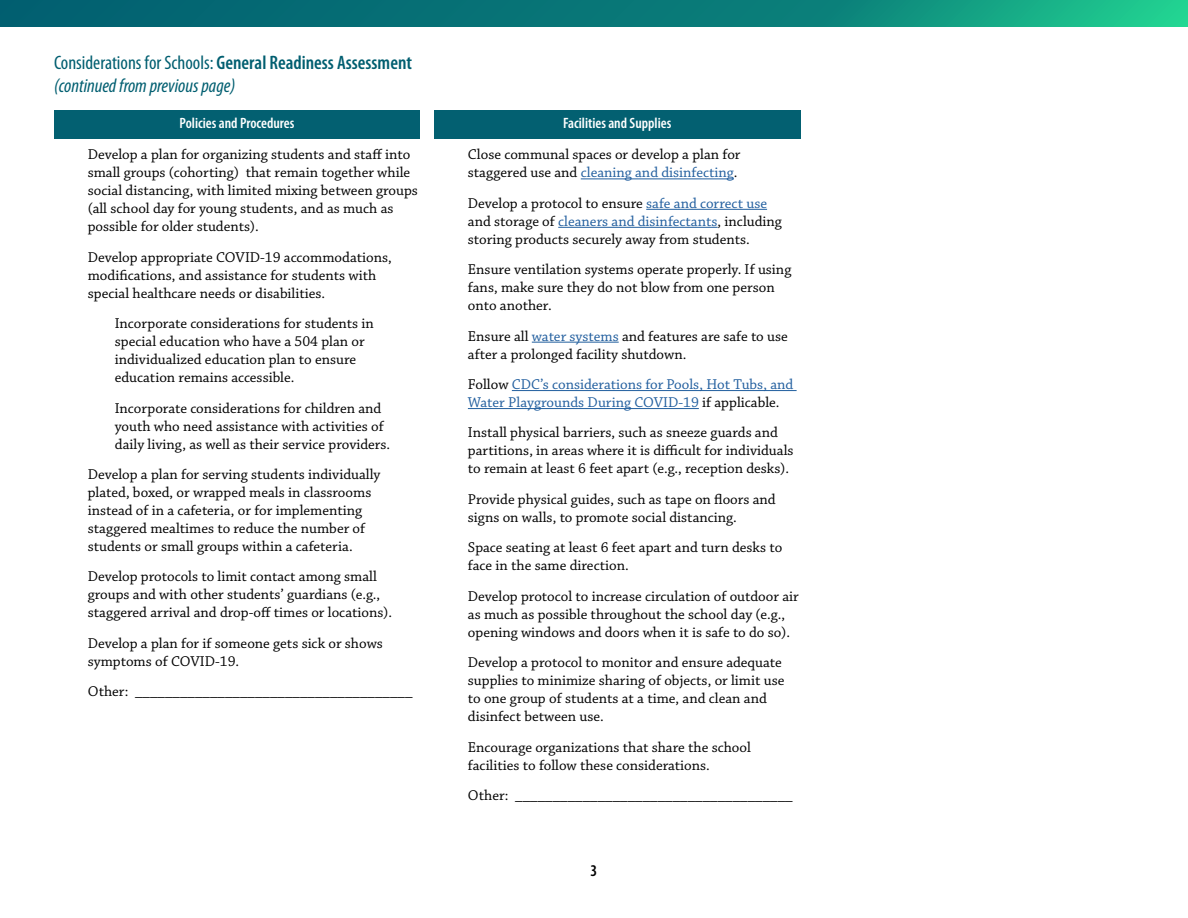
<style>
.page{position:relative;width:1188px;height:918px;background:#fff}
.page>*{position:absolute;margin:0;border:0;box-sizing:border-box;transform-origin:0 0}
.H3_Chart_Header{font:600 condensed 19.5px "Myriad Pro";color:#005e70}
.H3_Chart_Header-2{font:italic condensed 19.5px "Myriad Pro";color:#005e70}
.t1{font:600 condensed 16.5px "Myriad Pro";color:#000}
.L1_text{font:15px/18px "Chaparral Pro";color:#000}
.L2_text{font:15px/18px "Chaparral Pro";color:#000}
.L1_text-2{font:15px/18px "Chaparral Pro";color:#215e9e}
.column_header_shaded{font:600 condensed 15px "Myriad Pro";color:#fff}
.s1{font-weight:400}
.s2{color:#215e9e}
.s3{color:#000}
</style>
<div class="page">
<svg style="left:0;top:0;width:1188px;height:27px;background:#0b817a"></svg>
<div style="left:54px;top:110px;width:366px;height:28px;background:#036071"></div>
<div style="left:434px;top:110px;width:366px;height:28px;background:#036071"></div>
<hr style="left:581px;top:178px;width:153px;height:1px;background:#215e9e">
<hr style="left:646px;top:209px;width:121px;height:1px;background:#215e9e">
<hr style="left:558px;top:227px;width:160px;height:1px;background:#215e9e">
<hr style="left:532px;top:342px;width:87px;height:1px;background:#215e9e">
<hr style="left:512px;top:390px;width:285px;height:1px;background:#215e9e">
<hr style="left:468px;top:408px;width:231px;height:1px;background:#215e9e">
<h3 class="H3_Chart_Header" style="left:54px;top:52px;width:360px"><span class="s1">Considerations for Schools:</span> General Readiness Assessment</h3>
<h3 class="H3_Chart_Header-2" style="left:54px;top:75px;width:183px">(continued from previous page)</h3>
<p class="column_header_shaded" style="left:180px;top:115px;width:116px">Policies and Procedures</p>
<p class="L1_text" style="left:88px;top:146px;width:332px">Develop a plan for organizing students and staff into small groups (cohorting) that remain together while social distancing, with limited mixing between groups (all school day for young students, and as much as possible for older students).</p>
<p class="L1_text" style="left:88px;top:249px;width:306px">Develop appropriate COVID-19 accommodations, modifications, and assistance for students with special healthcare needs or disabilities.</p>
<p class="L2_text" style="left:115px;top:315px;width:261px">Incorporate considerations for students in special education who have a 504 plan or individualized education plan to ensure education remains accessible.</p>
<p class="L2_text" style="left:115px;top:400px;width:277px">Incorporate considerations for children and youth who need assistance with activities of daily living, as well as their service providers.</p>
<p class="L1_text" style="left:88px;top:466px;width:294px">Develop a plan for serving students individually plated, boxed, or wrapped meals in classrooms instead of in a cafeteria, or for implementing staggered mealtimes to reduce the number of students or small groups within a cafeteria.</p>
<p class="L1_text" style="left:88px;top:568px;width:306px">Develop protocols to limit contact among small groups and with other students’ guardians (e.g., staggered arrival and drop-off times or locations).</p>
<p class="L1_text" style="left:88px;top:635px;width:297px">Develop a plan for if someone gets sick or shows symptoms of COVID-19.</p>
<p class="L1_text" style="left:88px;top:683px;width:326px">Other: _____________________________________</p>
<p class="column_header_shaded" style="left:563px;top:115px;width:110px">Facilities and Supplies</p>
<p class="L1_text" style="left:468px;top:146px;width:274px">Close communal spaces or develop a plan for staggered use and <span class="s2">cleaning and disinfecting</span>.</p>
<p class="L1_text" style="left:468px;top:195px;width:316px">Develop a protocol to ensure <span class="s2">safe and correct use </span>and storage of <span class="s2">cleaners and disinfectants</span>, including storing products securely away from students.</p>
<p class="L1_text" style="left:468px;top:261px;width:325px">Ensure ventilation systems operate properly. If using fans, make sure they do not blow from one person onto another.</p>
<p class="L1_text" style="left:468px;top:328px;width:321px">Ensure all <span class="s2">water systems</span> and features are safe to use after a prolonged facility shutdown.</p>
<p class="L1_text-2" style="left:468px;top:376px;width:327px"><span class="s3">Follow</span> CDC’s considerations for Pools, Hot Tubs, and<br>Water Playgrounds During COVID-19 <span class="s3">if applicable.</span></p>
<p class="L1_text" style="left:468px;top:424px;width:327px">Install physical barriers, such as sneeze guards and partitions, in areas where it is difficult for individuals to remain at least 6 feet apart (e.g., reception desks).</p>
<p class="L1_text" style="left:468px;top:491px;width:309px">Provide physical guides, such as tape on floors and signs on walls, to promote social distancing.</p>
<p class="L1_text" style="left:468px;top:539px;width:316px">Space seating at least 6 feet apart and turn desks to face in the same direction.</p>
<p class="L1_text" style="left:468px;top:588px;width:332px">Develop protocol to increase circulation of outdoor air as much as possible throughout the school day (e.g., opening windows and doors when it is safe to do so).</p>
<p class="L1_text" style="left:468px;top:654px;width:318px">Develop a protocol to monitor and ensure adequate supplies to minimize sharing of objects, or limit use to one group of students at a time, and clean and disinfect between use.</p>
<p class="L1_text" style="left:468px;top:738px;width:285px">Encourage organizations that share the school facilities to follow these considerations.</p>
<p class="L1_text" style="left:468px;top:787px;width:326px">Other: _____________________________________</p>
<p class="t1" style="left:591px;top:862px;width:8px">3</p>
</div>
